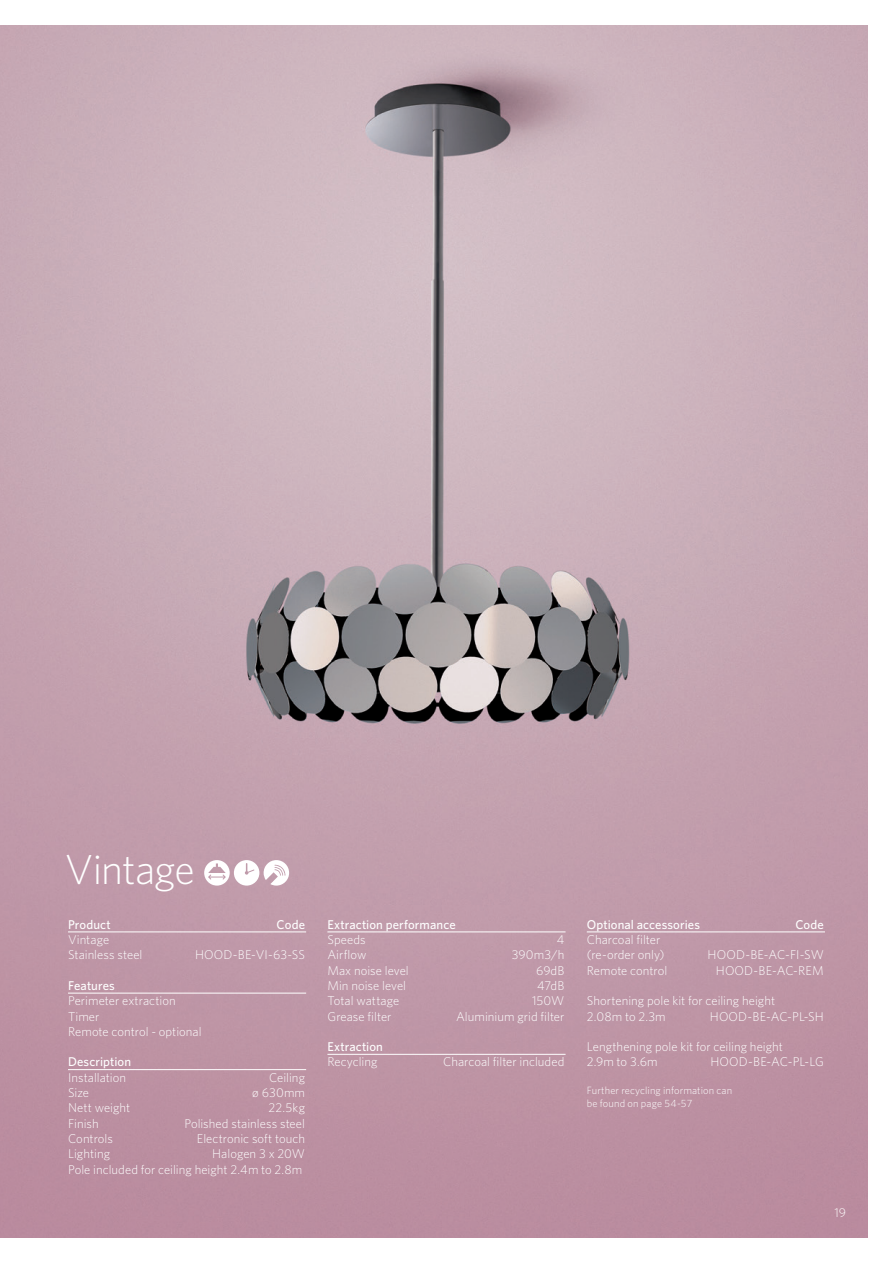
<style>
.page{position:relative;width:893px;height:1263px;background:#fff}
.page>*{position:absolute;margin:0;border:0;box-sizing:border-box;transform-origin:0 0}
.t1{font:300 42px "Whitney HTF";letter-spacing:-.02em;color:#fff}
.t2{font:300 12.75px/15.3px "Whitney HTF";letter-spacing:.005em;color:#fff}
.t3{font:500 12.75px "Whitney HTF";letter-spacing:.01em;color:#fff}
.t4{font:300 10.5px/12.6px "Whitney HTF";letter-spacing:.01em;color:#fff}
</style>
<div class="page">
<img style="left:0;top:26px;width:867px;height:1211px">
<svg style="left:204px;top:860px;width:85px;height:25px"></svg>
<hr style="left:68px;top:932px;width:238px;height:1px;background:#fff">
<hr style="left:68px;top:993px;width:238px;height:1px;background:#fff">
<hr style="left:68px;top:1069px;width:238px;height:1px;background:#fff">
<hr style="left:327px;top:932px;width:239px;height:1px;background:#fff">
<hr style="left:327px;top:1054px;width:239px;height:1px;background:#fff">
<hr style="left:587px;top:932px;width:238px;height:1px;background:#fff">
<h1 class="t1" style="left:65px;top:845px;width:132px">Vintage</h1>
<p class="t3" style="left:68px;top:917px;width:44px">Product</p>
<p class="t3" style="left:277px;top:917px;width:30px">Code</p>
<p class="t2" style="left:68px;top:932px;width:76px">Vintage<br>Stainless steel</p>
<p class="t2" style="left:195px;top:947px;width:112px">HOOD-BE-VI-63-SS</p>
<p class="t3" style="left:68px;top:978px;width:48px">Features</p>
<p class="t2" style="left:68px;top:993px;width:135px">Perimeter extraction<br>Timer<br>Remote control - optional</p>
<p class="t3" style="left:68px;top:1054px;width:65px">Description</p>
<p class="t2" style="left:68px;top:1069px;width:60px">Installation</p>
<p class="t2" style="left:269px;top:1069px;width:38px">Ceiling</p>
<p class="t2" style="left:68px;top:1085px;width:22px">Size</p>
<p class="t2" style="left:252px;top:1085px;width:54px">ø 630mm</p>
<p class="t2" style="left:68px;top:1100px;width:64px">Nett weight</p>
<p class="t2" style="left:268px;top:1100px;width:38px">22.5kg</p>
<p class="t2" style="left:68px;top:1115px;width:32px">Finish</p>
<p class="t2" style="left:184px;top:1115px;width:122px">Polished stainless steel</p>
<p class="t2" style="left:68px;top:1131px;width:46px">Controls</p>
<p class="t2" style="left:197px;top:1131px;width:110px">Electronic soft touch</p>
<p class="t2" style="left:68px;top:1146px;width:44px">Lighting</p>
<p class="t2" style="left:68px;top:1146px;width:239px;text-align:right">Halogen 3 x 20W<br>Pole included for ceiling height 2.4m to 2.8m</p>
<p class="t3" style="left:327px;top:917px;width:130px">Extraction performance</p>
<p class="t2" style="left:327px;top:932px;width:40px">Speeds</p>
<p class="t2" style="left:557px;top:932px;width:9px">4</p>
<p class="t2" style="left:327px;top:947px;width:41px">Airflow</p>
<p class="t2" style="left:512px;top:947px;width:54px">390m3/h</p>
<p class="t2" style="left:327px;top:962px;width:83px">Max noise level</p>
<p class="t2" style="left:536px;top:962px;width:30px">69dB</p>
<p class="t2" style="left:327px;top:978px;width:80px">Min noise level</p>
<p class="t2" style="left:537px;top:978px;width:29px">47dB</p>
<p class="t2" style="left:327px;top:993px;width:73px">Total wattage</p>
<p class="t2" style="left:532px;top:993px;width:34px">150W</p>
<p class="t2" style="left:327px;top:1008px;width:66px">Grease filter</p>
<p class="t2" style="left:456px;top:1008px;width:110px">Aluminium grid filter</p>
<p class="t3" style="left:327px;top:1039px;width:57px">Extraction</p>
<p class="t2" style="left:327px;top:1054px;width:52px">Recycling</p>
<p class="t2" style="left:443px;top:1054px;width:123px">Charcoal filter included</p>
<p class="t3" style="left:587px;top:917px;width:115px">Optional accessories</p>
<p class="t3" style="left:795px;top:917px;width:30px">Code</p>
<p class="t2" style="left:587px;top:932px;width:79px">Charcoal filter (re-order only)</p>
<p class="t2" style="left:708px;top:947px;width:118px">HOOD-BE-AC-FI-SW</p>
<p class="t2" style="left:587px;top:962px;width:82px">Remote control</p>
<p class="t2" style="left:716px;top:962px;width:110px">HOOD-BE-AC-REM</p>
<p class="t2" style="left:587px;top:993px;width:190px">Shortening pole kit for ceiling height<br>2.08m to 2.3m</p>
<p class="t2" style="left:710px;top:1008px;width:116px">HOOD-BE-AC-PL-SH</p>
<p class="t2" style="left:587px;top:1039px;width:198px">Lengthening pole kit for ceiling height<br>2.9m to 3.6m</p>
<p class="t2" style="left:710px;top:1054px;width:115px">HOOD-BE-AC-PL-LG</p>
<p class="t4" style="left:587px;top:1084px;width:147px">Further recycling information can be found on page 54-57</p>
<p class="t2" style="left:834px;top:1205px;width:13px">19</p>
</div>
